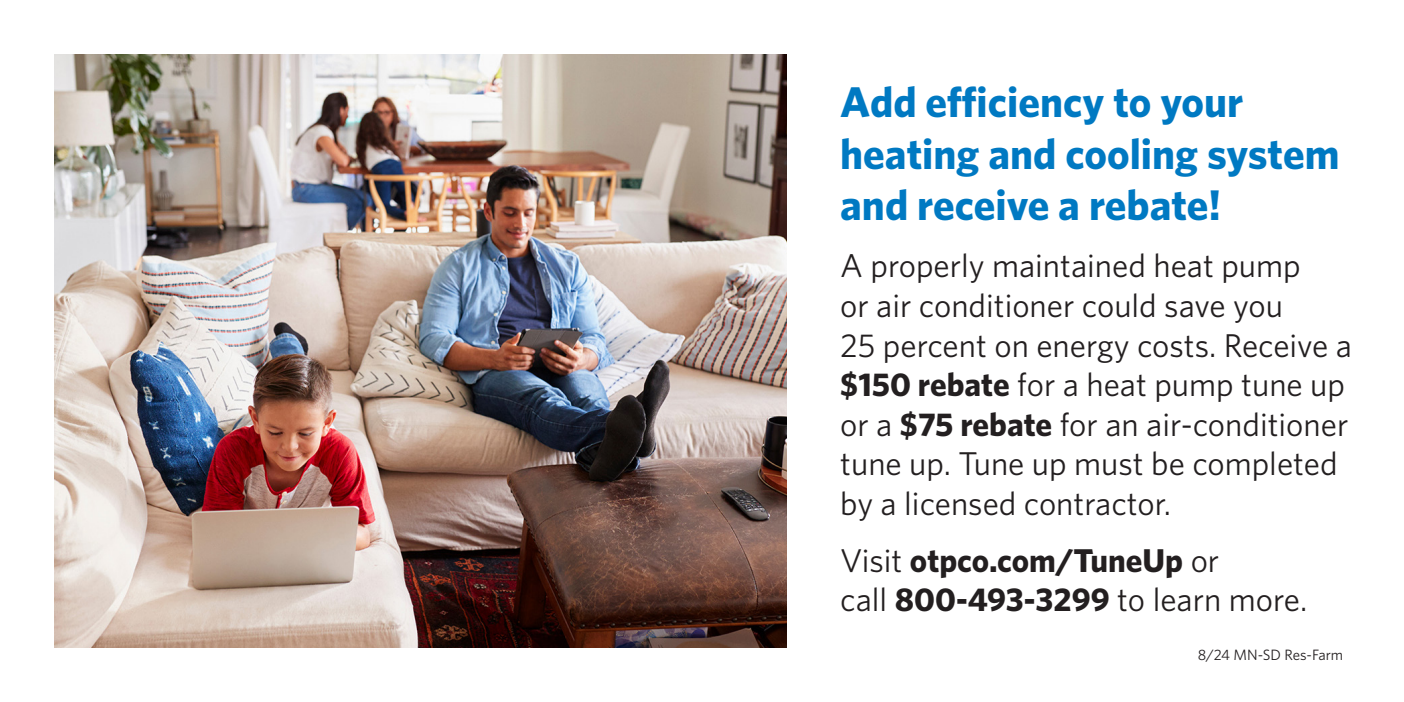
<style>
.page{position:relative;width:1404px;height:702px;background:#fff}
.page>*{position:absolute;margin:0;border:0;box-sizing:border-box;transform-origin:0 0}
.t1{font:700 42.9px/51.6px "Whitney";color:#0079c2}
.t2{font:33px/39.6px "Whitney";color:#231f20}
.t3{font:700 33px/39.6px "Whitney";color:#231f20}
.t4{font:15px "Whitney";color:#231f20}
.s1{font-weight:700}
.s2{font-weight:400}
</style>
<div class="page">
<img style="left:54px;top:54px;width:732px;height:594px">
<h1 class="t1" style="left:840px;top:76px;width:501px">Add efficiency to your heating and cooling system and receive a rebate!</h1>
<p class="t2" style="left:840px;top:245px;width:513px">A properly maintained heat pump<br>or air conditioner could save you<br>25 percent on energy costs. Receive a <span class="s1">$150 rebate</span> for a heat pump tune up or a <span class="s1">$75 rebate</span> for an air-conditioner tune up. Tune up must be completed by a licensed contractor.</p>
<p class="t3" style="left:840px;top:540px;width:469px"><span class="s2">Visit</span> otpco.com/TuneUp <span class="s2">or<br>call</span> 800-493-3299 <span class="s2">to learn more.</span></p>
<p class="t4" style="left:1198px;top:645px;width:147px">8/24 MN-SD Res-Farm</p>
</div>
